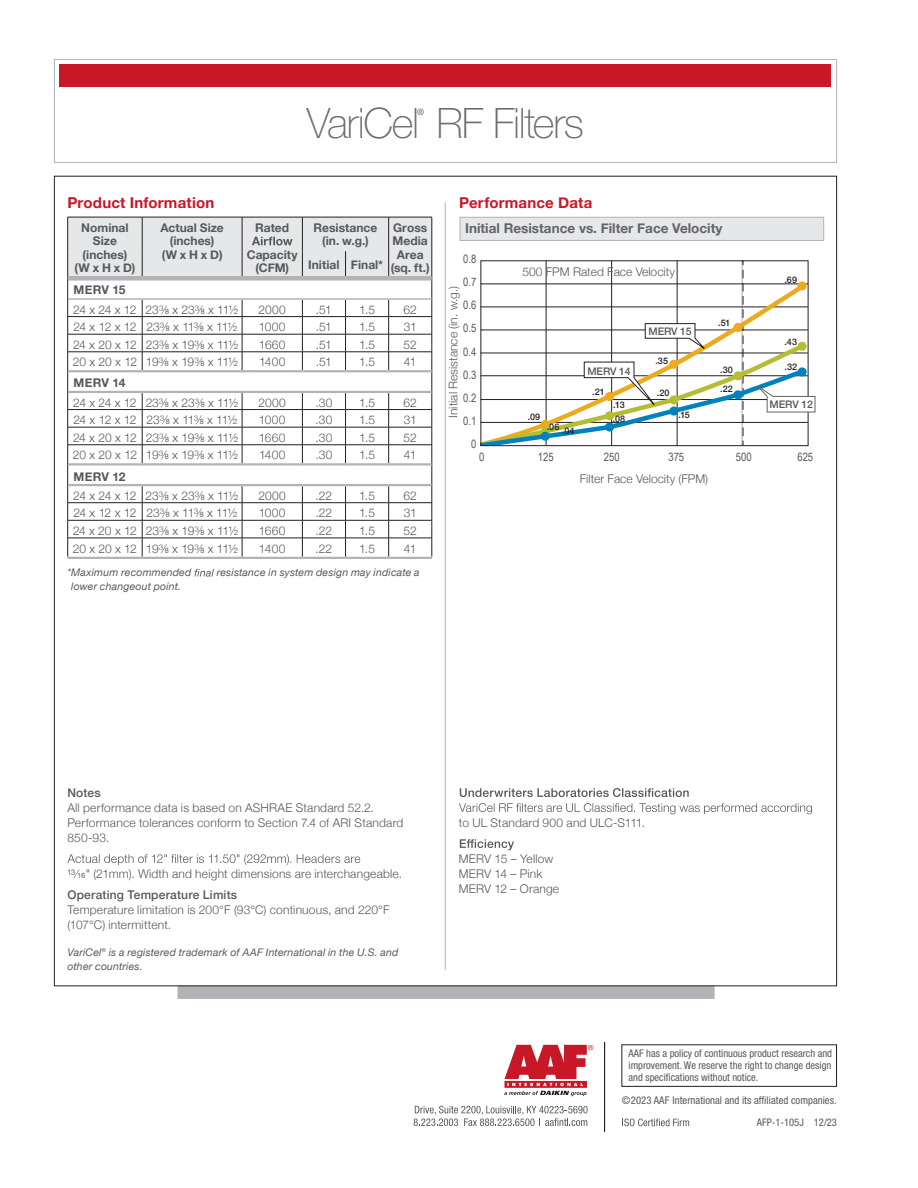
<style>
.page{position:relative;width:918px;height:1188px;background:#fff}
.page>*{position:absolute;margin:0;border:0;box-sizing:border-box;transform-origin:0 0}
.t1{font:100 42px "Helvetica Neue LT Std";letter-spacing:-.03em;color:#6c6d70}
.t2{font:700 15px "Helvetica Neue";letter-spacing:.015em;color:#c81727}
.t3{font:700 13.5px "Helvetica Neue";color:#636366}
.t4{font:300 12px/15px "Helvetica Neue";letter-spacing:.005em;color:#57585a}
.t5{font:700 12px/13.5px "Helvetica Neue";letter-spacing:.005em;color:#57585a;text-align:center}
.t6{font:300 12px "Helvetica Neue";letter-spacing:-.04em;color:#57585a}
.t7{font:300 12px "Helvetica Neue";letter-spacing:-.055em;color:#57585a}
.t8{font:300 12px "Helvetica Neue";letter-spacing:-.045em;color:#57585a}
.t9{font:500 12px "Helvetica Neue";letter-spacing:.015em;color:#57585a}
.t10{font:11.55px/23.1px "Arial Narrow";color:#57585a;text-align:right}
.t11{font:condensed 10.65px "Helvetica Neue LT Std";letter-spacing:.005em;color:#57585a}
.t12{font:italic 10.5px/13.5px "Helvetica Neue";letter-spacing:.015em;color:#57585a}
.t13{font:condensed 10.5px/12px "Helvetica Neue LT Std";color:#57585a;text-align:justify}
.t14{font:500 10.5px "Helvetica Neue";letter-spacing:-.01em;color:#57585a}
.t15{font:500 9px/13.5px "Helvetica Neue";letter-spacing:.01em;color:#231f20}
.t16{font:500 8.7px "Helvetica Neue";color:#6c6d70}
</style>
<div class="page">
<div style="left:54px;top:59px;width:783px;height:104px;border:1px solid #b2b3b7"></div>
<div style="left:59px;top:65px;width:772px;height:22px;background:#c81727"></div>
<hr style="left:445px;top:202px;width:1px;height:768px;background:#b2b3b7">
<hr style="left:68px;top:557px;width:74px;height:2px;background:#b2b3b7">
<hr style="left:142px;top:557px;width:100px;height:2px;background:#b2b3b7">
<hr style="left:242px;top:557px;width:60px;height:2px;background:#b2b3b7">
<hr style="left:302px;top:557px;width:44px;height:2px;background:#b2b3b7">
<hr style="left:346px;top:557px;width:43px;height:2px;background:#b2b3b7">
<hr style="left:389px;top:557px;width:43px;height:2px;background:#b2b3b7">
<svg style="left:67px;top:217px;width:366px;height:340px"></svg>
<svg style="left:67px;top:854px;width:293px;height:11px"></svg>
<svg style="left:460px;top:788px;width:229px;height:9px"></svg>
<svg style="left:459px;top:803px;width:353px;height:11px"></svg>
<svg style="left:460px;top:839px;width:54px;height:11px"></svg>
<div style="left:460px;top:217px;width:364px;height:24px;background:#e6e7e9;border:1px solid #b2b3b7"></div>
<svg style="left:481px;top:261px;width:335px;height:184px"></svg>
<div style="left:177px;top:986px;width:538px;height:13px;background:#b2b3b7;border:2px solid #b2b3b7"></div>
<svg style="left:194px;top:569px;width:20px;height:8px"></svg>
<div style="left:622px;top:1045px;width:215px;height:42px;border:1px solid #231f20"></div>
<svg style="left:622px;top:1119px;width:67px;height:7px"></svg>
<svg style="left:414px;top:1106px;width:174px;height:20px"></svg>
<hr style="left:604px;top:1042px;width:1px;height:90px;background:#231f20">
<svg style="left:504px;top:1045px;width:89px;height:51px"></svg>
<h1 class="t1" style="left:307px;top:99px;width:279px">VariCel RF Filters</h1>
<p class="t16" style="left:417px;top:105px;width:8px">®</p>
<p class="t2" style="left:68px;top:191px;width:148px">Product Information</p>
<p class="t2" style="left:459px;top:191px;width:135px">Performance Data</p>
<p class="t5" style="left:75px;top:221px;width:62px">Nominal<br>Size (inches) (WxHxD)</p>
<p class="t5" style="left:160px;top:221px;width:65px">Actual Size (inches) (WxHxD)</p>
<p class="t5" style="left:255px;top:221px;width:36px">Rated</p>
<p class="t5" style="left:247px;top:248px;width:52px">Capacity (CFM)</p>
<p class="t5" style="left:314px;top:221px;width:65px">Resistance (in. w.g.)</p>
<p class="t5" style="left:391px;top:221px;width:40px">Gross<br>Media<br>Area (sq. ft.)</p>
<p class="t5" style="left:308px;top:258px;width:76px">Initial Final*</p>
<p class="t5" style="left:74px;top:284px;width:53px">MERV 15</p>
<p class="t6" style="left:73px;top:300px;width:167px">24 x 24 x 12 23⅜ x 23⅜ x 11½</p>
<p class="t4" style="left:259px;top:301px;width:29px">2000</p>
<p class="t4" style="left:316px;top:301px;width:17px">.51</p>
<p class="t4" style="left:359px;top:301px;width:17px">1.5</p>
<p class="t4" style="left:404px;top:301px;width:15px">62</p>
<p class="t7" style="left:73px;top:317px;width:166px">24 x 12 x 12 23⅜ x 11⅜ x 11½</p>
<p class="t4" style="left:259px;top:319px;width:28px">1000</p>
<p class="t4" style="left:316px;top:319px;width:17px">.51</p>
<p class="t4" style="left:359px;top:319px;width:17px">1.5</p>
<p class="t4" style="left:404px;top:319px;width:14px">31</p>
<p class="t6" style="left:73px;top:335px;width:167px">24 x 20 x 12 23⅜ x 19⅜ x 11½</p>
<p class="t4" style="left:259px;top:336px;width:28px">1660</p>
<p class="t4" style="left:316px;top:336px;width:17px">.51</p>
<p class="t4" style="left:359px;top:336px;width:17px">1.5</p>
<p class="t4" style="left:404px;top:336px;width:15px">52</p>
<p class="t8" style="left:73px;top:352px;width:167px">20 x 20 x 12 19⅜ x 19⅜ x 11½</p>
<p class="t4" style="left:259px;top:354px;width:28px">1400</p>
<p class="t4" style="left:316px;top:354px;width:17px">.51</p>
<p class="t4" style="left:359px;top:354px;width:17px">1.5</p>
<p class="t4" style="left:404px;top:354px;width:14px">41</p>
<p class="t5" style="left:74px;top:377px;width:53px">MERV 14</p>
<p class="t6" style="left:73px;top:393px;width:167px">24 x 24 x 12 23⅜ x 23⅜ x 11½</p>
<p class="t4" style="left:259px;top:394px;width:29px">2000</p>
<p class="t4" style="left:315px;top:394px;width:18px">.30</p>
<p class="t4" style="left:359px;top:394px;width:17px">1.5</p>
<p class="t4" style="left:404px;top:394px;width:15px">62</p>
<p class="t7" style="left:73px;top:410px;width:166px">24 x 12 x 12 23⅜ x 11⅜ x 11½</p>
<p class="t4" style="left:259px;top:412px;width:28px">1000</p>
<p class="t4" style="left:315px;top:412px;width:18px">.30</p>
<p class="t4" style="left:359px;top:412px;width:17px">1.5</p>
<p class="t4" style="left:404px;top:412px;width:14px">31</p>
<p class="t6" style="left:73px;top:428px;width:167px">24 x 20 x 12 23⅜ x 19⅜ x 11½</p>
<p class="t4" style="left:259px;top:429px;width:28px">1660</p>
<p class="t4" style="left:315px;top:429px;width:18px">.30</p>
<p class="t4" style="left:359px;top:429px;width:17px">1.5</p>
<p class="t4" style="left:404px;top:429px;width:15px">52</p>
<p class="t8" style="left:73px;top:445px;width:167px">20 x 20 x 12 19⅜ x 19⅜ x 11½</p>
<p class="t4" style="left:259px;top:447px;width:28px">1400</p>
<p class="t4" style="left:315px;top:447px;width:18px">.30</p>
<p class="t4" style="left:359px;top:447px;width:17px">1.5</p>
<p class="t4" style="left:404px;top:447px;width:14px">41</p>
<p class="t5" style="left:74px;top:470px;width:53px">MERV 12</p>
<p class="t6" style="left:73px;top:486px;width:167px">24 x 24 x 12 23⅜ x 23⅜ x 11½</p>
<p class="t4" style="left:259px;top:487px;width:29px">2000</p>
<p class="t4" style="left:315px;top:487px;width:18px">.22</p>
<p class="t4" style="left:359px;top:487px;width:17px">1.5</p>
<p class="t4" style="left:403px;top:487px;width:15px">62</p>
<p class="t7" style="left:73px;top:503px;width:166px">24 x 12 x 12 23⅜ x 11⅜ x 11½</p>
<p class="t4" style="left:259px;top:505px;width:28px">1000</p>
<p class="t4" style="left:315px;top:505px;width:18px">.22</p>
<p class="t4" style="left:359px;top:505px;width:17px">1.5</p>
<p class="t4" style="left:404px;top:505px;width:14px">31</p>
<p class="t6" style="left:73px;top:521px;width:167px">24 x 20 x 12 23⅜ x 19⅜ x 11½</p>
<p class="t4" style="left:259px;top:522px;width:28px">1660</p>
<p class="t4" style="left:315px;top:522px;width:18px">.22</p>
<p class="t4" style="left:359px;top:522px;width:17px">1.5</p>
<p class="t4" style="left:404px;top:522px;width:15px">52</p>
<p class="t8" style="left:73px;top:539px;width:167px">20 x 20 x 12 19⅜ x 19⅜ x 11½</p>
<p class="t4" style="left:259px;top:540px;width:28px">1400</p>
<p class="t4" style="left:315px;top:540px;width:18px">.22</p>
<p class="t4" style="left:359px;top:540px;width:17px">1.5</p>
<p class="t4" style="left:404px;top:540px;width:14px">41</p>
<p class="t3" style="left:465px;top:217px;width:259px">Initial Resistance vs. Filter Face Velocity</p>
<p class="t10" style="left:463px;top:247px;width:15px">0.8<br>0.7<br>0.6<br>0.5<br>0.4<br>0.3<br>0.2<br>0.1<br>0</p>
<p class="t4" style="left:445px;top:418px;width:133px;rotate:-90deg">Initial Resistance (in. w.g.)</p>
<p class="t4" style="left:523px;top:264px;width:154px">500 FPM Rated Face Velocity</p>
<p class="t14" style="left:648px;top:323px;width:45px">MERV 15</p>
<p class="t15" style="left:528px;top:410px;width:14px">.09</p>
<p class="t15" style="left:547px;top:420px;width:14px">.06</p>
<p class="t15" style="left:562px;top:424px;width:14px">.04</p>
<p class="t14" style="left:587px;top:362px;width:45px">MERV 14</p>
<p class="t15" style="left:592px;top:384px;width:14px">.21</p>
<p class="t15" style="left:655px;top:353px;width:14px">.35</p>
<p class="t15" style="left:657px;top:385px;width:14px">.20</p>
<p class="t15" style="left:613px;top:398px;width:14px">.13 .08</p>
<p class="t15" style="left:678px;top:408px;width:13px">.15</p>
<p class="t15" style="left:718px;top:316px;width:14px">.51</p>
<p class="t15" style="left:784px;top:272px;width:14px">.69</p>
<p class="t15" style="left:784px;top:334px;width:14px">.43</p>
<p class="t15" style="left:720px;top:359px;width:14px;line-height:19.4px">.30 .22</p>
<p class="t15" style="left:784px;top:359px;width:14px">.32</p>
<p class="t14" style="left:770px;top:396px;width:45px">MERV 12</p>
<p class="t10" style="left:479px;top:445px;width:7px">0</p>
<p class="t10" style="left:538px;top:445px;width:17px">125</p>
<p class="t10" style="left:604px;top:445px;width:17px">250</p>
<p class="t10" style="left:668px;top:445px;width:17px">375</p>
<p class="t10" style="left:736px;top:445px;width:17px">500</p>
<p class="t10" style="left:797px;top:445px;width:17px">625</p>
<p class="t4" style="left:580px;top:470px;width:130px">Filter Face Velocity (FPM)</p>
<p class="t12" style="left:67px;top:567px;width:125px">*Maximum recommended</p>
<p class="t12" style="left:217px;top:567px;width:205px">resistance in system design may indicate a</p>
<p class="t12" style="left:71px;top:580px;width:111px">lower changeout point.</p>
<p class="t9" style="left:67px;top:783px;width:35px">Notes</p>
<p class="t4" style="left:67px;top:799px;width:337px">All performance data is based on ASHRAE Standard 52.2.<br>Performance tolerances conform to Section 7.4 of ARI Standard<br>850-93.</p>
<p class="t4" style="left:67px;top:865px;width:336px">¹³⁄₁₆" (21mm). Width and height dimensions are interchangeable.</p>
<p class="t9" style="left:67px;top:885px;width:171px">Operating Temperature Limits</p>
<p class="t4" style="left:67px;top:901px;width:324px">Temperature limitation is 200°F (93°C) continuous, and 220°F (107°C) intermittent.</p>
<p class="t12" style="left:67px;top:946px;width:332px">VariCel<sup>®</sup> is a registered trademark of AAF International in the U.S. and other countries.</p>
<p class="t4" style="left:459px;top:814px;width:188px">to UL Standard 900 and ULC-S111.</p>
<p class="t4" style="left:459px;top:850px;width:102px">MERV 15 – Yellow<br>MERV 14 – Pink<br>MERV 12 – Orange</p>
<p class="t13" style="left:629px;top:1047px;width:205px">AAF has a policy of continuous product research and improvement. We reserve the right to change design and specifications without notice.</p>
<p class="t11" style="left:622px;top:1094px;width:216px">©2023 AAF International and its affiliated companies.</p>
<p class="t13" style="left:757px;top:1116px;width:82px">AFP-1-105J 12/23</p>
</div>
